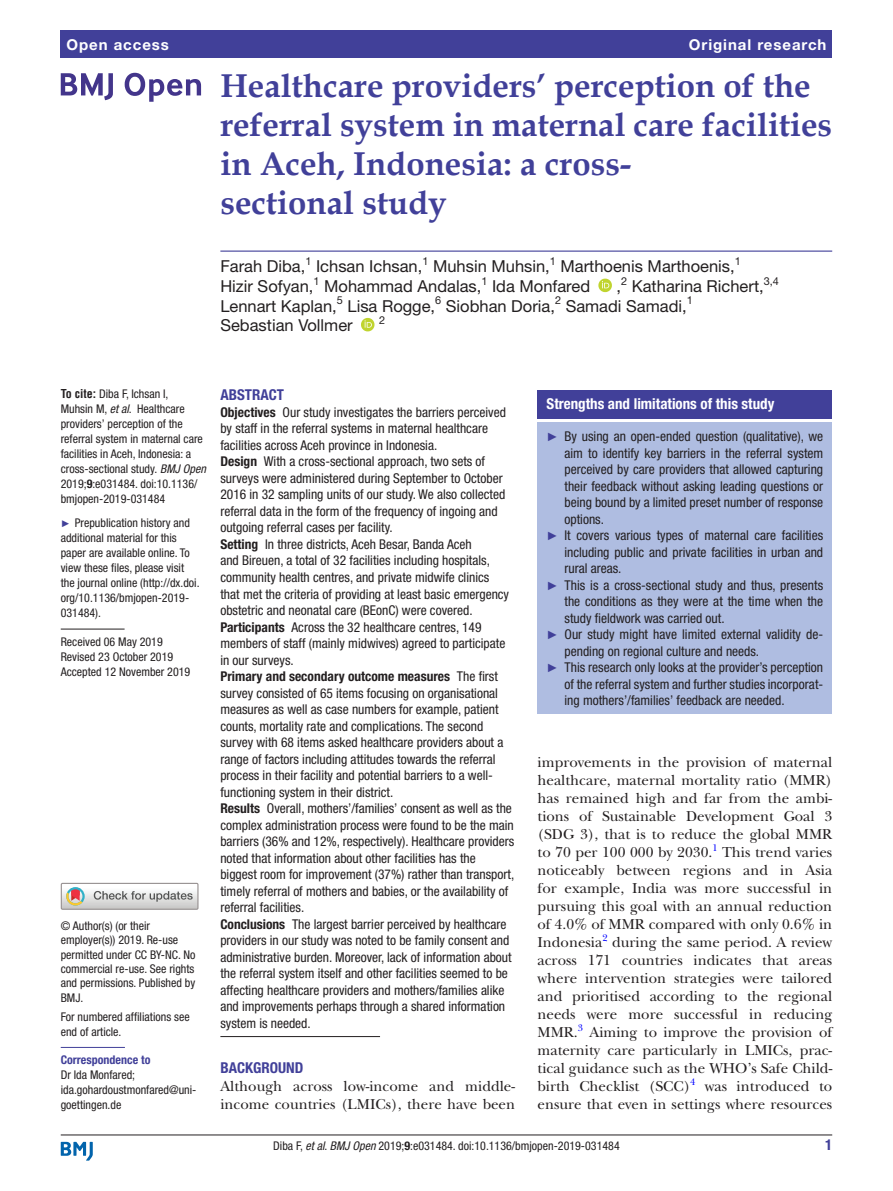
<style>
.page{position:relative;width:893px;height:1191px;background:#fff}
.page>*{position:absolute;margin:0;border:0;box-sizing:border-box;transform-origin:0 0}
.t1{font:700 33px/39px "Book Antiqua";color:#414099}
.t2{font:16.5px "Helvetica Neue LT Std";color:#231f20}
.t3{font:15px/18px "New Baskerville";color:#231f20;text-align:justify}
.t4{font:700 condensed 15px "Helvetica Neue LT Std";color:#fff}
.t5{font:700 15px "Helvetica Neue LT Std";letter-spacing:.065em;color:#fff}
.t6{font:700 condensed 15px "Helvetica Neue LT Std";color:#414099}
.t7{font:condensed 13.5px/16.5px "Helvetica Neue LT Std";color:#231f20}
.t8{font:condensed 12px/15px "Helvetica Neue LT Std";color:#231f20}
.t9{font:700 condensed 12px "Helvetica Neue LT Std";color:#414099}
.t10{font:10.95px "Helvetica Neue LT Std";color:#231f20}
.t11{font:9.9px "New Baskerville";color:#00f}
.s1{font-family:"Helvetica LT Std";font-weight:700}
.s2{font-style:italic}
.s3{font-weight:700}
.s4{font-family:"Arial";font-stretch:normal;font-size:9.75px;color:#414099}
.s5{font-family:"Arial";font-stretch:normal;font-size:12px;color:#414099}
</style>
<div class="page">
<hr style="left:61px;top:1134px;width:771px;height:1px;background:#231f20">
<svg style="left:61px;top:1141px;width:32px;height:19px"></svg>
<div style="left:61px;top:31px;width:771px;height:27px;background:#414099"></div>
<hr style="left:220px;top:250px;width:612px;height:2px;background:#414099">
<svg style="left:598px;top:279px;width:14px;height:13px"></svg>
<svg style="left:361px;top:318px;width:13px;height:13px"></svg>
<hr style="left:61px;top:628px;width:64px;height:1px;background:#231f20">
<hr style="left:61px;top:1047px;width:64px;height:1px;background:#414099">
<svg style="left:61px;top:73px;width:52px;height:27px"></svg>
<svg style="left:125px;top:73px;width:76px;height:29px"></svg>
<div style="left:61px;top:882px;width:138px;height:27px;border:1px solid #969090"></div>
<svg style="left:61px;top:883px;width:137px;height:26px"></svg>
<div style="left:538px;top:390px;width:294px;height:28px;background:#414099"></div>
<div style="left:538px;top:422px;width:294px;height:292px;background:#afbde1"></div>
<hr style="left:220px;top:1036px;width:160px;height:1px;background:#231f20">
<p class="t5" style="left:66px;top:35px;width:104px">Open access</p>
<p class="t5" style="left:689px;top:35px;width:139px">Original research</p>
<h1 class="t1" style="left:220px;top:66px;width:613px">Healthcare providers’ perception of the referral system in maternal care facilities in Aceh, Indonesia: a cross-<br>sectional study</h1>
<p class="t2" style="left:220px;top:257px;width:86px">Farah Diba,</p>
<p class="t10" style="left:305px;top:254px;width:8px">1</p>
<p class="t2" style="left:316px;top:257px;width:108px">Ichsan Ichsan,</p>
<p class="t10" style="left:422px;top:254px;width:8px">1</p>
<p class="t2" style="left:433px;top:257px;width:118px">Muhsin Muhsin,</p>
<p class="t10" style="left:550px;top:254px;width:8px">1</p>
<p class="t2" style="left:560px;top:257px;width:176px">Marthoenis Marthoenis,</p>
<p class="t10" style="left:735px;top:254px;width:8px">1</p>
<p class="t2" style="left:220px;top:276px;width:95px">Hizir Sofyan,</p>
<p class="t10" style="left:314px;top:274px;width:8px">1</p>
<p class="t2" style="left:324px;top:276px;width:159px">Mohammad Andalas,</p>
<p class="t10" style="left:481px;top:274px;width:8px">1</p>
<p class="t2" style="left:492px;top:276px;width:100px">Ida Monfared</p>
<p class="t10" style="left:621px;top:274px;width:8px">2</p>
<p class="t2" style="left:632px;top:276px;width:134px">Katharina Richert,</p>
<p class="t10" style="left:764px;top:274px;width:17px">3,4</p>
<p class="t2" style="left:616px;top:276px;width:6px">,</p>
<p class="t2" style="left:220px;top:296px;width:118px">Lennart Kaplan,</p>
<p class="t10" style="left:337px;top:294px;width:8px">5</p>
<p class="t2" style="left:348px;top:296px;width:89px">Lisa Rogge,</p>
<p class="t10" style="left:435px;top:294px;width:8px">6</p>
<p class="t2" style="left:446px;top:296px;width:111px">Siobhan Doria,</p>
<p class="t10" style="left:555px;top:294px;width:8px">2</p>
<p class="t2" style="left:566px;top:296px;width:123px">Samadi Samadi,</p>
<p class="t10" style="left:687px;top:294px;width:8px">1</p>
<p class="t2" style="left:220px;top:316px;width:134px">Sebastian Vollmer</p>
<p class="t10" style="left:379px;top:313px;width:8px">2</p>
<p class="t8" style="left:61px;top:386px;width:147px"><span class="s1">To cite:</span> Diba F, Ichsan I,<br>Muhsin M, <span class="s2">et al</span>. Healthcare providers’ perception of the referral system in maternal care facilities in Aceh, Indonesia: a cross-sectional study. <span class="s2">BMJ Open<br></span>2019;<span class="s3">9</span>:e031484. doi:10.1136/ bmjopen-2019-031484</p>
<p class="t8" style="left:61px;top:515px;width:140px"><span class="s4">►</span> Prepublication history and additional material for this paper are available online. To view these files, please visit the journal online (http://dx.doi. org/10.1136/bmjopen-2019-<br>031484).</p>
<p class="t8" style="left:61px;top:634px;width:131px">Received 06 May 2019<br>Revised 23 October 2019<br>Accepted 12 November 2019</p>
<p class="t8" style="left:61px;top:918px;width:136px;line-height:14.4px">© Author(s) (or their employer(s)) 2019. Re-use permitted under CC BY-NC. No commercial re-use. See rights and permissions. Published by<br>BMJ.</p>
<p class="t8" style="left:61px;top:1009px;width:130px">For numbered affiliations see end of article.</p>
<p class="t9" style="left:61px;top:1052px;width:91px">Correspondence to</p>
<p class="t8" style="left:61px;top:1067px;width:137px">Dr Ida Monfared; ida.gohardoustmonfared@uni&shy;goettingen.de</p>
<p class="t6" style="left:220px;top:386px;width:65px">Abstract</p>
<p class="t7" style="left:220px;top:404px;width:295px"><span class="s3">Objectives</span> Our study investigates the barriers perceived by staff in the referral systems in maternal healthcare facilities across Aceh province in Indonesia.<br><span class="s3">Design</span> With a cross-sectional approach, two sets of surveys were administered during September to October 2016 in 32 sampling units of our study. We also collected referral data in the form of the frequency of ingoing and outgoing referral cases per facility.<br><span class="s3">Setting</span> In three districts, Aceh Besar, Banda Aceh<br>and Bireuen, a total of 32 facilities including hospitals, community health centres, and private midwife clinics<br>that met the criteria of providing at least basic emergency obstetric and neonatal care (BEonC) were covered.<br><span class="s3">Participants</span> Across the 32 healthcare centres, 149 members of staff (mainly midwives) agreed to participate in our surveys.<br><span class="s3">Primary and secondary outcome measures</span> The first survey consisted of 65 items focusing on organisational measures as well as case numbers for example, patient counts, mortality rate and complications. The second survey with 68 items asked healthcare providers about a range of factors including attitudes towards the referral process in their facility and potential barriers to a well&shy;functioning system in their district.<br><span class="s3">Results</span> Overall, mothers’/families’ consent as well as the complex administration process were found to be the main barriers (36% and 12%, respectively). Healthcare providers noted that information about other facilities has the biggest room for improvement (37%) rather than transport, timely referral of mothers and babies, or the availability of referral facilities.<br><span class="s3">Conclusions</span> The largest barrier perceived by healthcare providers in our study was noted to be family consent and administrative burden. Moreover, lack of information about the referral system itself and other facilities seemed to be affecting healthcare providers and mothers/families alike and improvements perhaps through a shared information system is needed.</p>
<p class="t6" style="left:220px;top:1059px;width:83px">Background</p>
<p class="t3" style="left:220px;top:1077px;width:296px">Although across low-income and middle&shy;income countries (LMICs), there have been</p>
<p class="t4" style="left:547px;top:395px;width:229px">Strengths and limitations of this study</p>
<p class="t7" style="left:547px;top:428px;width:278px"><span class="s5">►</span> By using an open-ended question (qualitative), we</p>
<p class="t7" style="left:565px;top:444px;width:260px">aim to identify key barriers in the referral system</p>
<p class="t7" style="left:565px;top:461px;width:260px">perceived by care providers that allowed capturing</p>
<p class="t7" style="left:565px;top:477px;width:260px">their feedback without asking leading questions or</p>
<p class="t7" style="left:565px;top:494px;width:260px">being bound by a limited preset number of response</p>
<p class="t7" style="left:565px;top:510px;width:41px">options.</p>
<p class="t7" style="left:547px;top:527px;width:278px"><span class="s5">►</span> It covers various types of maternal care facilities</p>
<p class="t7" style="left:565px;top:543px;width:260px">including public and private facilities in urban and</p>
<p class="t7" style="left:565px;top:560px;width:58px">rural areas.</p>
<p class="t7" style="left:547px;top:576px;width:278px"><span class="s5">►</span> This is a cross-sectional study and thus, presents</p>
<p class="t7" style="left:565px;top:593px;width:260px">the conditions as they were at the time when the</p>
<p class="t7" style="left:565px;top:609px;width:162px">study fieldwork was carried out.</p>
<p class="t7" style="left:547px;top:626px;width:278px"><span class="s5">►</span> Our study might have limited external validity de-</p>
<p class="t7" style="left:565px;top:642px;width:196px">pending on regional culture and needs.</p>
<p class="t7" style="left:547px;top:659px;width:278px"><span class="s5">►</span> This research only looks at the provider’s perception</p>
<p class="t7" style="left:565px;top:675px;width:260px">of the referral system and further studies incorporat-</p>
<p class="t7" style="left:565px;top:692px;width:222px">ing mothers’/families’ feedback are needed.</p>
<p class="t3" style="left:538px;top:753px;width:296px">improvements in the provision of maternal healthcare, maternal mortality ratio (MMR) has remained high and far from the ambi&shy;tions of Sustainable Development Goal 3 (SDG 3), that is to reduce the global MMR to 70 per 100 000 by 2030.<sup>1</sup> This trend varies noticeably between regions and in Asia for example, India was more successful in pursuing this goal with an annual reduction of 4.0% of MMR compared with only 0.6% in Indonesia</p>
<p class="t11" style="left:602px;top:931px;width:7px">2</p>
<p class="t3" style="left:538px;top:933px;width:296px;text-indent:75px">during the same period. A review across 171 countries indicates that areas where intervention strategies were tailored and prioritised according to the regional needs were more successful in reducing MMR.<sup>3</sup> Aiming to improve the provision of maternity care particularly in LMICs, prac&shy;tical guidance such as the WHO’s Safe Child&shy;birth Checklist (SCC)</p>
<p class="t11" style="left:690px;top:1075px;width:7px">4</p>
<p class="t3" style="left:538px;top:1077px;width:296px;text-align:right">was introduced to<br>ensure that even in settings where resources</p>
<p class="t8" style="left:273px;top:1137px;width:348px">Diba F, <span class="s2">et al</span>. <span class="s2">BMJ Open</span> 2019;<span class="s3">9</span>:e031484. doi:10.1136/bmjopen-2019-031484</p>
<p class="t6" style="left:825px;top:1135px;width:9px">1</p>
</div>
